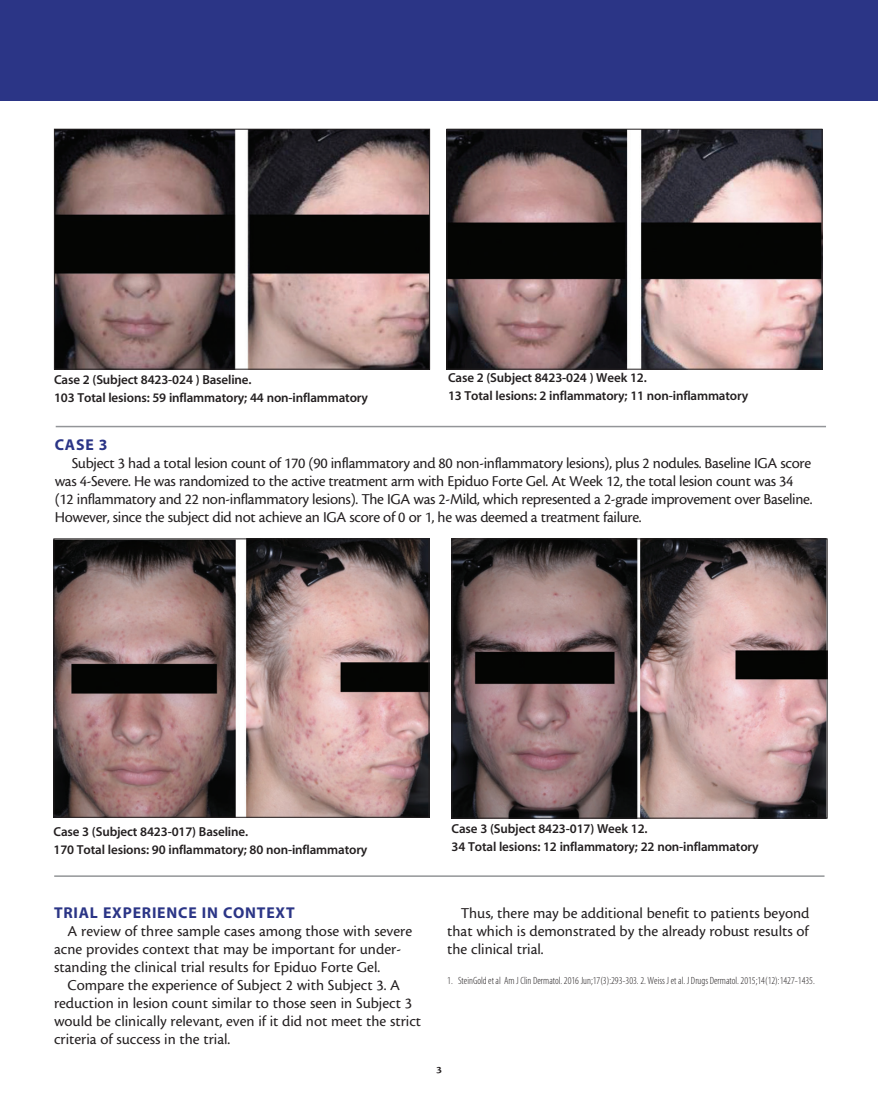
<style>
.page{position:relative;width:878px;height:1107px;background:#fff}
.page>*{position:absolute;margin:0;border:0;box-sizing:border-box;transform-origin:0 0}
.body{font:15.75px/18px "Cronos MM 408 10";letter-spacing:-.02em;color:#231f20}
.body-2{font:15.75px/18px "Cronos MM 408 10";color:#231f20}
.body-3{font:15.75px/18px "Cronos MM 408 10";letter-spacing:.005em;color:#231f20}
.subhead{font:15.75px "Myriad MM 700 600";letter-spacing:.05em;color:#2b3586}
.t1{font:13.05px "Myriad MM 565 600";letter-spacing:-.01em;color:#231f20}
.footnote{font:10.5px "Myriad MM 215 300";color:#231f20}
.t2{font:10.2px "Cronos MM 574 8";color:#231f20;scale:1.18 1}
</style>
<div class="page">
<div style="left:0;top:0;width:878px;height:101px;background:#2b3586"></div>
<img style="left:55px;top:540px;width:372px;height:276px">
<div style="left:53px;top:538px;width:376px;height:280px;border:1px solid #231f20"></div>
<img style="left:453px;top:540px;width:372px;height:277px">
<div style="left:451px;top:538px;width:376px;height:281px;border:1px solid #231f20"></div>
<img style="left:56px;top:131px;width:372px;height:237px">
<div style="left:54px;top:129px;width:376px;height:241px;border:1px solid #231f20"></div>
<img style="left:448px;top:131px;width:372px;height:237px">
<div style="left:446px;top:129px;width:376px;height:241px;border:1px solid #231f20"></div>
<hr style="left:56px;top:426px;width:770px;height:1px;background:#939598">
<hr style="left:54px;top:875px;width:770px;height:2px;background:#939598">
<p class="t1" style="left:54px;top:373px;width:199px">Case 2 (Subject 8423-024 ) Baseline.</p>
<p class="t1" style="left:54px;top:391px;width:315px">103 Total lesions: 59 inflammatory; 44 non-inflammatory</p>
<p class="t1" style="left:448px;top:372px;width:200px">Case 2 (Subject 8423-024 ) Week 12.</p>
<p class="t1" style="left:448px;top:390px;width:302px">13 Total lesions: 2 inflammatory; 11 non-inflammatory</p>
<p class="subhead" style="left:55px;top:437px;width:54px">CASE 3</p>
<p class="body" style="left:55px;top:454px;width:759px;text-indent:17px">Subject 3 had a total lesion count of 170 (90 inflammatory and 80 non-inflammatory lesions), plus 2 nodules. Baseline IGA score was 4-Severe. He was randomized to the active treatment arm with Epiduo Forte Gel. At Week 12, the total lesion count was 34 (12 inflammatory and 22 non-inflammatory lesions). The IGA was 2-Mild, which represented a 2-grade improvement over Baseline.<br>However, since the subject did not achieve an IGA score of 0 or 1, he was deemed a treatment failure.</p>
<p class="t1" style="left:53px;top:825px;width:196px">Case 3 (Subject 8423-017) Baseline.</p>
<p class="t1" style="left:53px;top:843px;width:315px">170 Total lesions: 90 inflammatory; 80 non-inflammatory</p>
<p class="t1" style="left:451px;top:822px;width:197px">Case 3 (Subject 8423-017) Week 12.</p>
<p class="t1" style="left:451px;top:840px;width:308px">34 Total lesions: 12 inflammatory; 22 non-inflammatory</p>
<p class="subhead" style="left:54px;top:905px;width:242px">TRIAL EXPERIENCE IN CONTEXT</p>
<p class="body-3" style="left:54px;top:922px;width:360px;text-indent:14px">A review of three sample cases among those with severe acne provides context that may be important for under&shy;standing the clinical trial results for Epiduo Forte Gel.</p>
<p class="body-2" style="left:54px;top:976px;width:369px;text-indent:14px">Compare the experience of Subject 2 with Subject 3. A reduction in lesion count similar to those seen in Subject 3 would be clinically relevant, even if it did not meet the strict criteria of success in the trial.</p>
<p class="body" style="left:447px;top:904px;width:363px;text-align:justify;text-indent:14px">Thus, there may be additional benefit to patients beyond that which is demonstrated by the already robust results of the clinical trial.</p>
<p class="footnote" style="left:447px;top:975px;width:369px">1. SteinGold et al Am J Clin Dermatol. 2016 Jun;17(3):293-303. 2. Weiss J et al. J Drugs Dermatol. 2015;14(12):1427-1435.</p>
<p class="t2" style="left:436px;top:1064px;width:6px">3</p>
</div>
